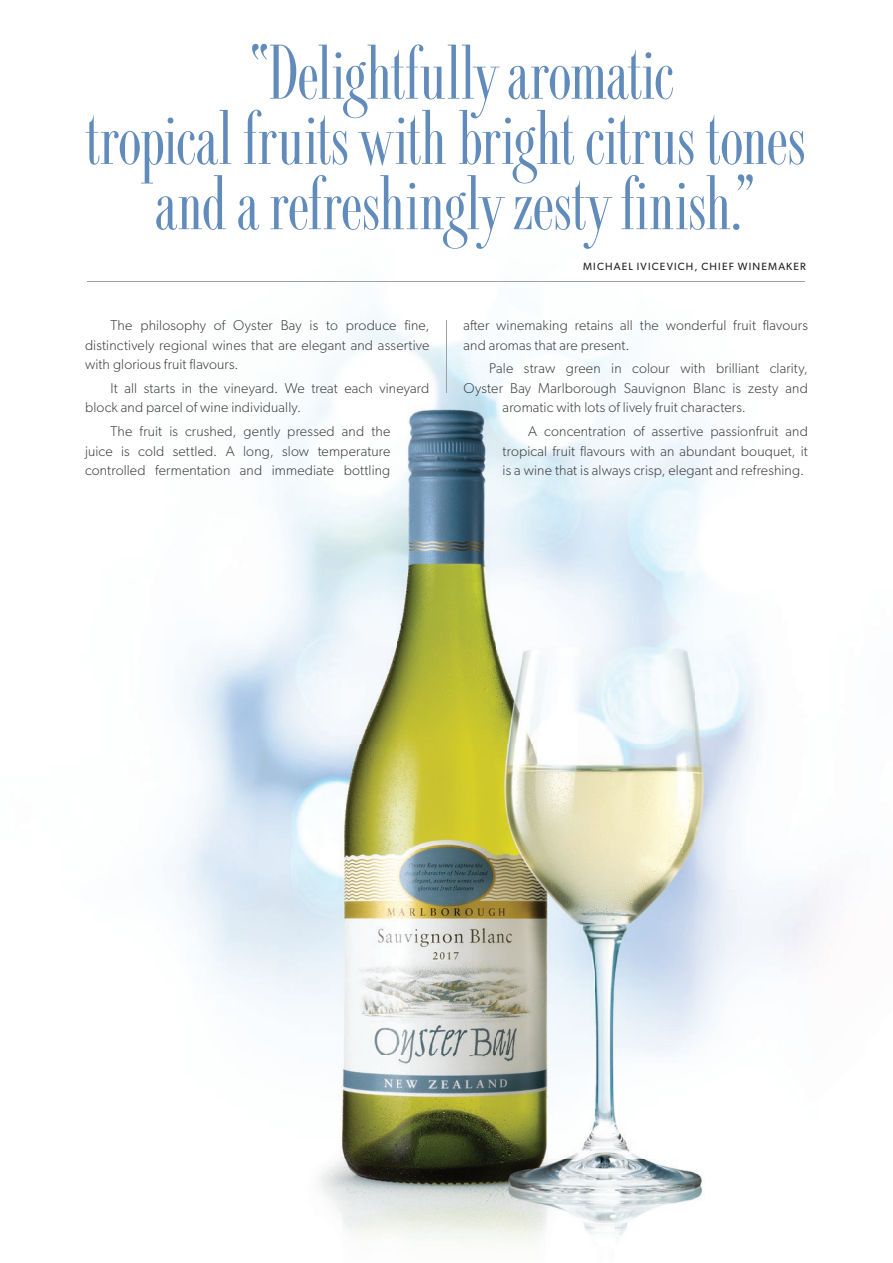
<style>
.page{position:relative;width:893px;height:1263px;background:#fff}
.page>*{position:absolute;margin:0;border:0;box-sizing:border-box;transform-origin:0 0}
.t1{font:76.5px/65.2px "Fashion Didot";color:#618bba;text-align:center}
.t2{font:300 14.25px/19.5px "Gibson";letter-spacing:.01em;color:#3e3e3f;text-align:justify}
.t3{font:10.5px "Gibson";letter-spacing:.11em;color:#231f20}
</style>
<div class="page">
<img style="left:298px;top:331px;width:446px;height:932px">
<hr style="left:87px;top:281px;width:718px;height:1px;background:#9d9fa2">
<hr style="left:446px;top:320px;width:1px;height:73px;background:#9d9fa2">
<h1 class="t1" style="left:86px;top:43px;width:722px">“Delightfully aromatic<br>tropical fruits with bright citrus tones and a refreshingly zesty finish.”</h1>
<p class="t2" style="left:85px;top:315px;width:346px;text-indent:26px">The philosophy of Oyster Bay is to produce fine, distinctively regional wines that are elegant and assertive with glorious fruit flavours.</p>
<p class="t2" style="left:85px;top:378px;width:346px;text-indent:26px">It all starts in the vineyard. We treat each vineyard block and parcel of wine individually.</p>
<p class="t2" style="left:85px;top:421px;width:307px;text-indent:26px">The fruit is crushed, gently pressed and the juice is cold settled. A long, slow temperature controlled fermentation and immediate bottling</p>
<p class="t3" style="left:583px;top:260px;width:224px">MICHAEL IVICEVICH, CHIEF WINEMAKER</p>
<p class="t2" style="left:463px;top:315px;width:346px">after winemaking retains all the wonderful fruit flavours and aromas that are present.</p>
<p class="t2" style="left:489px;top:358px;width:320px">Pale straw green in colour with brilliant clarity,</p>
<p class="t2" style="left:463px;top:378px;width:346px">Oyster Bay Marlborough Sauvignon Blanc is zesty and</p>
<p class="t2" style="left:503px;top:397px;width:245px">aromatic with lots of lively fruit characters.</p>
<p class="t2" style="left:503px;top:421px;width:307px;text-indent:26px">A concentration of assertive passionfruit and tropical fruit flavours with an abundant bouquet, it is a wine that is always crisp, elegant and refreshing.</p>
</div>
